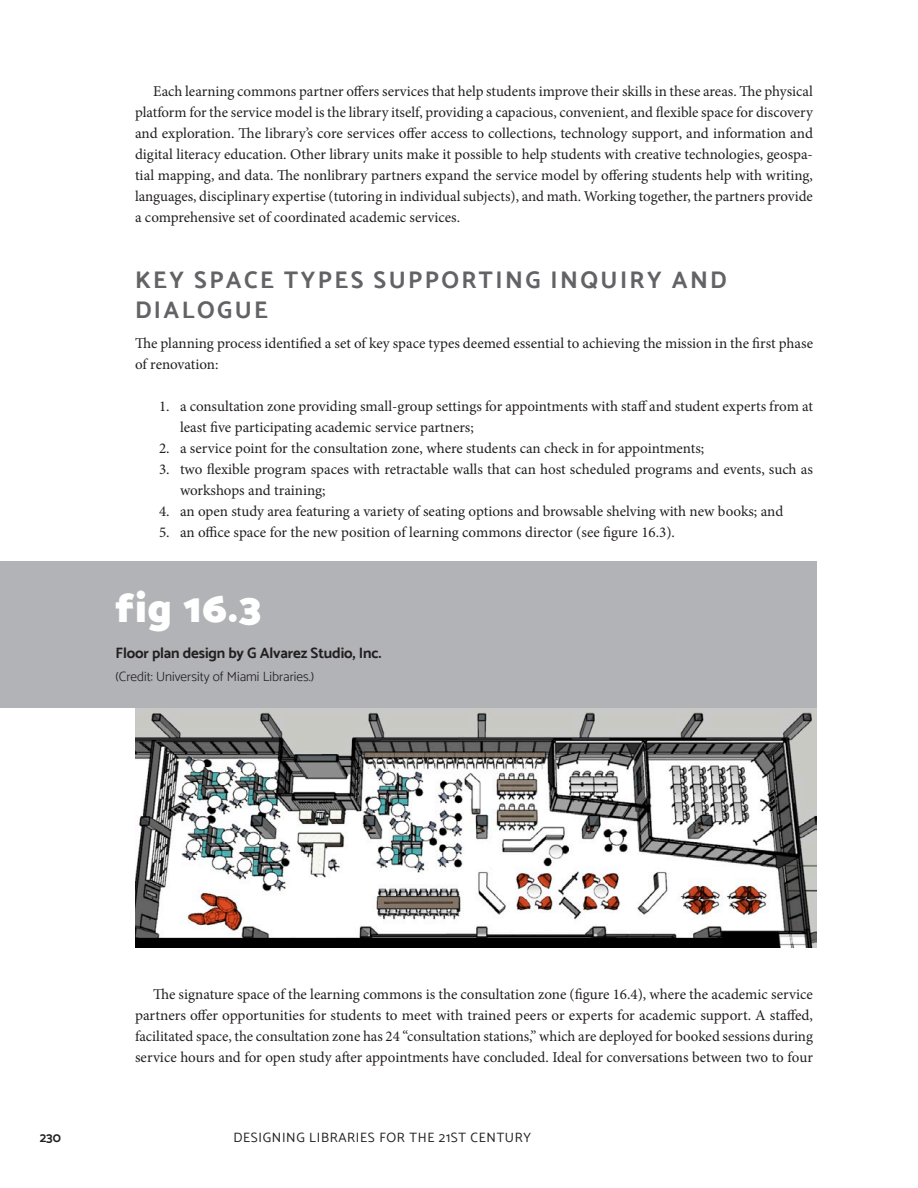
<style>
.page{position:relative;width:918px;height:1188px;background:#fff}
.page>*{position:absolute;margin:0;border:0;box-sizing:border-box;transform-origin:0 0}
.Image_Number{font:900 42px "Catamaran";color:#fff}
.Heading_LevelB{font:700 24px/30px "Catamaran";letter-spacing:.1em;color:#636366}
.BodyCopy{font:15px/21px "Minion Pro";color:#231f20;text-align:justify}
.BodyCopy_NoIndent{font:15px/21px "Minion Pro";color:#231f20}
.Image_Description{font:700 15px "Catamaran";letter-spacing:-.01em;color:#231f20}
.Image_Credit{font:300 13.5px "Catamaran";color:#231f20}
.t1{font:13.5px "Catamaran";letter-spacing:.05em;color:#231f20}
.t2{font:700 13.5px "Catamaran";color:#231f20}
</style>
<div class="page">
<img style="left:135px;top:708px;width:681px;height:239px">
<div style="left:0;top:561px;width:816px;height:147px;background:#b2b3b7"></div>
<p class="BodyCopy" style="left:135px;top:81px;width:680px;text-indent:18px">Each learning commons partner offers services that help students improve their skills in these areas. The physical platform for the service model is the library itself, providing a capacious, convenient, and flexible space for discovery and exploration. The library’s core services offer access to collections, technology support, and information and digital literacy education. Other library units make it possible to help students with creative technologies, geospa&shy;tial mapping, and data. The nonlibrary partners expand the service model by offering students help with writing, languages, disciplinary expertise (tutoring in individual subjects), and math. Working together, the partners provide a comprehensive set of coordinated academic services.</p>
<p class="Heading_LevelB" style="left:135px;top:265px;width:593px">KEY SPACE TYPES SUPPORTING INQUIRY AND<br>DIALOGUE</p>
<p class="BodyCopy_NoIndent" style="left:135px;top:333px;width:680px">The planning process identified a set of key space types deemed essential to achieving the mission in the first phase of renovation:</p>
<p class="BodyCopy" style="left:180px;top:396px;width:634px;text-indent:-21px">1. a consultation zone providing small-group settings for appointments with staff and student experts from at least five participating academic service partners;</p>
<p class="BodyCopy" style="left:159px;top:438px;width:547px">2. a service point for the consultation zone, where students can check in for appointments;</p>
<p class="BodyCopy" style="left:180px;top:459px;width:634px;text-indent:-21px">3. two flexible program spaces with retractable walls that can host scheduled programs and events, such as workshops and training;</p>
<p class="BodyCopy" style="left:159px;top:501px;width:626px">4. an open study area featuring a variety of seating options and browsable shelving with new books; and</p>
<p class="BodyCopy" style="left:159px;top:522px;width:518px">5. an office space for the new position of learning commons director (see figure 16.3).</p>
<p class="Image_Number" style="left:116px;top:583px;width:147px">fig 16.3</p>
<p class="Image_Description" style="left:116px;top:644px;width:267px">Floor plan design by G Alvarez Studio, Inc.</p>
<p class="Image_Credit" style="left:116px;top:668px;width:200px">(Credit: University of Miami Libraries.)</p>
<p class="BodyCopy" style="left:135px;top:984px;width:680px;text-indent:18px">The signature space of the learning commons is the consultation zone (figure 16.4), where the academic service partners offer opportunities for students to meet with trained peers or experts for academic support. A staffed, facilitated space, the consultation zone has 24 “consultation stations,” which are deployed for booked sessions during service hours and for open study after appointments have concluded. Ideal for conversations between two to four</p>
<p class="t2" style="left:40px;top:1129px;width:23px">230</p>
<p class="t1" style="left:233px;top:1129px;width:299px">DESIGNING LIBRARIES FOR THE 21ST CENTURY</p>
</div>
